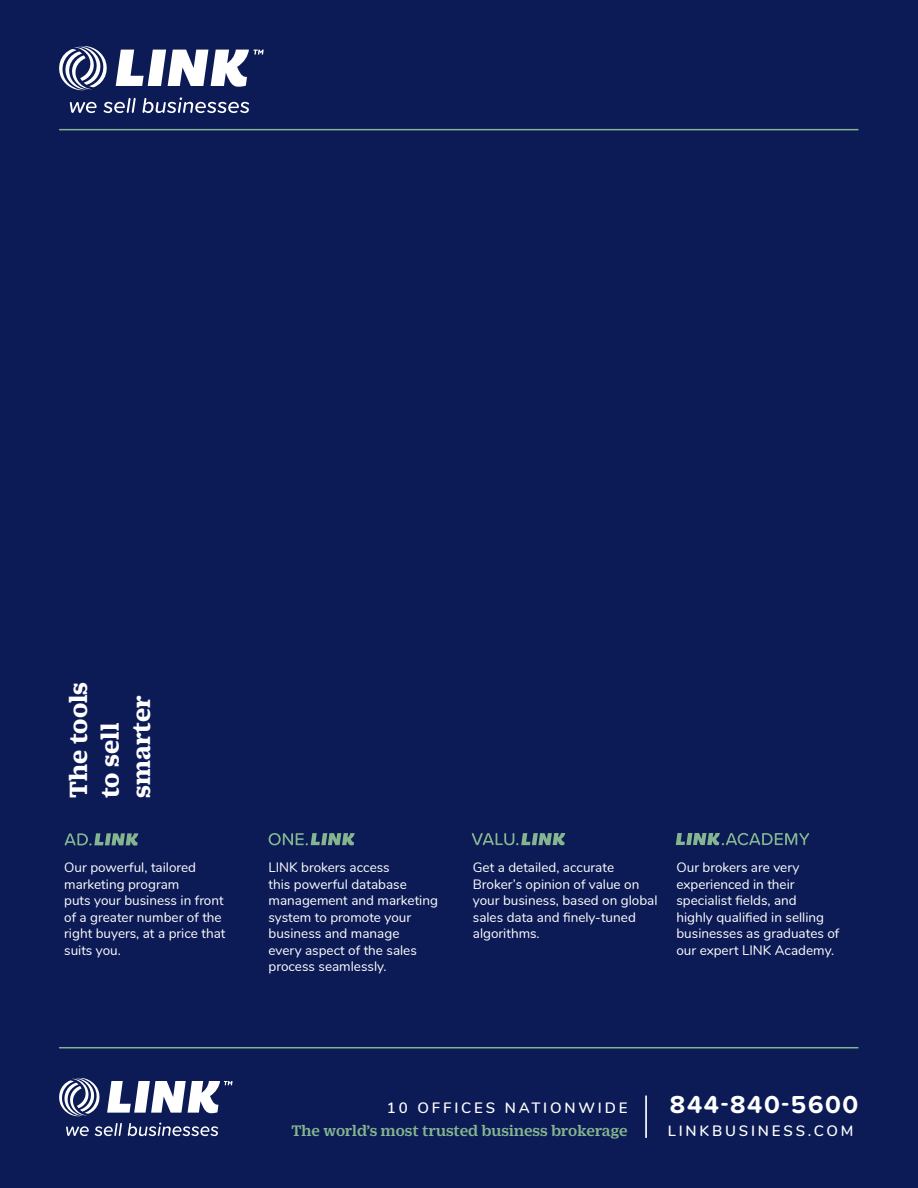
<style>
.page{position:relative;width:918px;height:1188px;background:#0c1b55}
.page>*{position:absolute;margin:0;border:0;box-sizing:border-box;transform-origin:0 0}
.t1{font:700 27px/31.5px "Duplicate Ionic";color:#fff}
.t2{font:700 25.5px "Proxima Soft";letter-spacing:.065em;color:#fff}
.t3{font:500 16.5px "Duplicate Ionic";letter-spacing:.005em;color:#84b590}
.t4{font:600 15px "Nunito";letter-spacing:.19em;color:#fff}
.t5{font:13.5px/16.5px "Nunito";color:#fff}
</style>
<div class="page">
<svg style="left:59px;top:1077px;width:174px;height:40px"></svg>
<svg style="left:66px;top:1123px;width:152px;height:13px"></svg>
<hr style="left:59px;top:1047px;width:799px;height:1px;background:#84b590">
<hr style="left:645px;top:1096px;width:2px;height:42px;background:#fff">
<hr style="left:59px;top:129px;width:799px;height:1px;background:#84b590">
<svg style="left:472px;top:833px;width:93px;height:12px"></svg>
<svg style="left:676px;top:833px;width:133px;height:12px"></svg>
<svg style="left:269px;top:833px;width:86px;height:12px"></svg>
<svg style="left:65px;top:833px;width:73px;height:13px"></svg>
<svg style="left:59px;top:46px;width:48px;height:45px"></svg>
<svg style="left:116px;top:50px;width:148px;height:37px"></svg>
<svg style="left:70px;top:97px;width:179px;height:16px"></svg>
<h1 class="t1" style="left:60px;top:798px;width:118px;rotate:-90deg">The tools to sell smarter</h1>
<p class="t5" style="left:64px;top:858px;width:163px">Our powerful, tailored marketing program<br>puts your business in front of a greater number of the right buyers, at a price that suits you.</p>
<p class="t5" style="left:269px;top:858px;width:171px">LINK brokers access<br>this powerful database management and marketing system to promote your business and manage<br>every aspect of the sales process seamlessly.</p>
<p class="t5" style="left:473px;top:858px;width:186px">Get a detailed, accurate<br>Broker’s opinion of value on your business, based on global sales data and finely-tuned algorithms.</p>
<p class="t5" style="left:676px;top:858px;width:164px">Our brokers are very experienced in their specialist fields, and<br>highly qualified in selling businesses as graduates of our expert LINK Academy.</p>
<p class="t4" style="left:387px;top:1097px;width:242px">10 OFFICES NATIONWIDE</p>
<p class="t3" style="left:291px;top:1119px;width:338px">The world’s most trusted business brokerage</p>
<h2 class="t2" style="left:670px;top:1086px;width:190px">844-840-5600</h2>
<p class="t4" style="left:668px;top:1120px;width:187px">LINKBUSINESS.COM</p>
</div>
